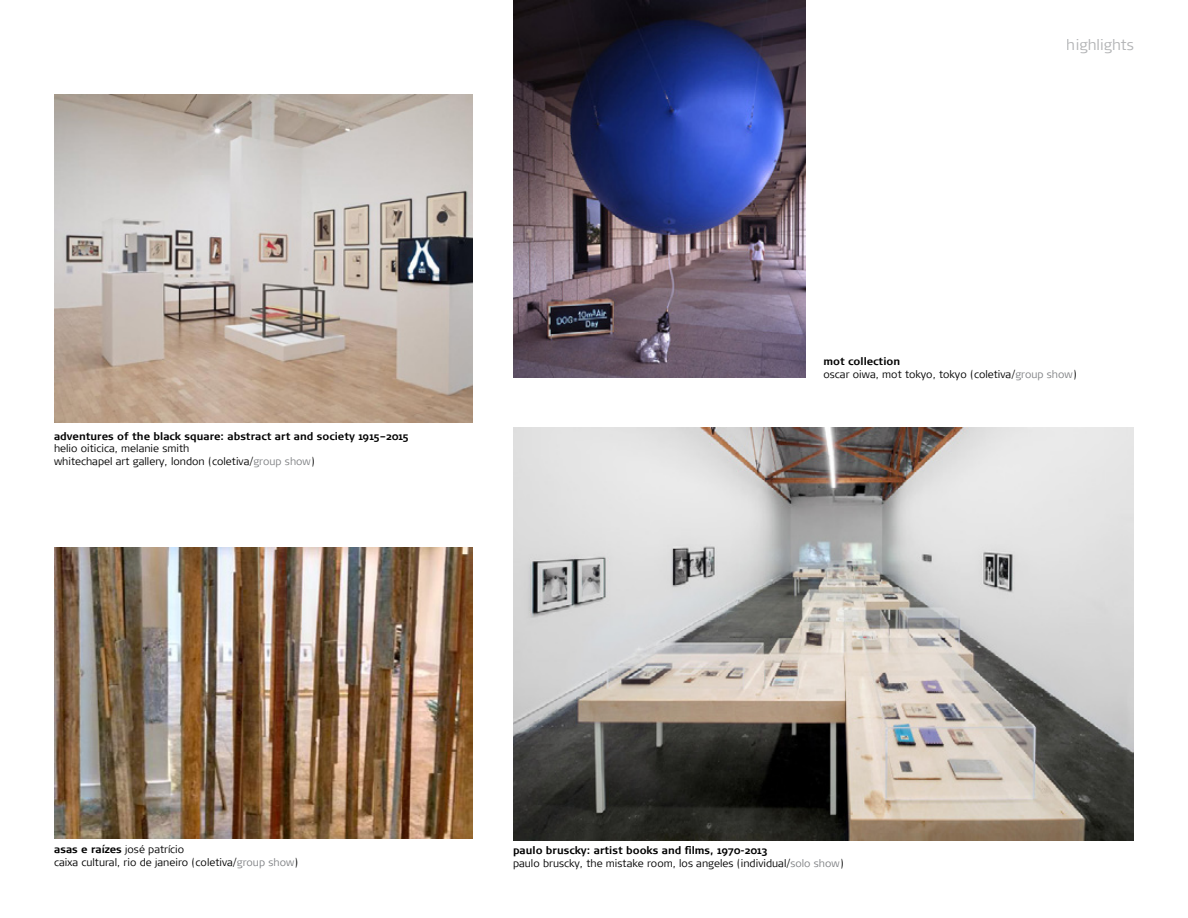
<style>
.page{position:relative;width:1188px;height:918px;background:#fff}
.page>*{position:absolute;margin:0;border:0;box-sizing:border-box;transform-origin:0 0}
.t1{font:300 15px "Signa";color:#808285}
.t2{font:300 10.5px/12.6px "Signa";color:#000}
.t3{font:700 10.5px "Signa";color:#000}
.s1{color:#808285}
.s2{font-weight:700}
</style>
<div class="page">
<img style="left:55px;top:94px;width:417px;height:329px">
<img style="left:54px;top:547px;width:418px;height:291px">
<img style="left:513px;top:428px;width:621px;height:412px">
<img style="left:513px;top:0;width:293px;height:378px">
<h1 class="t1" style="left:1067px;top:37px;width:69px">highlights</h1>
<p class="t3" style="left:54px;top:430px;width:356px">adventures of the black square: abstract art and society 1915–2015</p>
<p class="t2" style="left:54px;top:442px;width:262px">helio oiticica, melanie smith<br>whitechapel art gallery, london (coletiva/<span class="s1">group show</span>)</p>
<p class="t2" style="left:823px;top:355px;width:255px"><span class="s2">mot collection<br></span>oscar oiwa, mot tokyo, tokyo (coletiva/<span class="s1">group show</span>)</p>
<p class="t2" style="left:54px;top:843px;width:246px"><span class="s2">asas e raízes</span> josé patrício<br>caixa cultural, rio de janeiro (coletiva/<span class="s1">group show</span>)</p>
<p class="t2" style="left:513px;top:845px;width:332px"><span class="s2">paulo bruscky: artist books and films, 1970-2013<br></span>paulo bruscky, the mistake room, los angeles (individual/<span class="s1">solo show</span>)</p>
</div>
